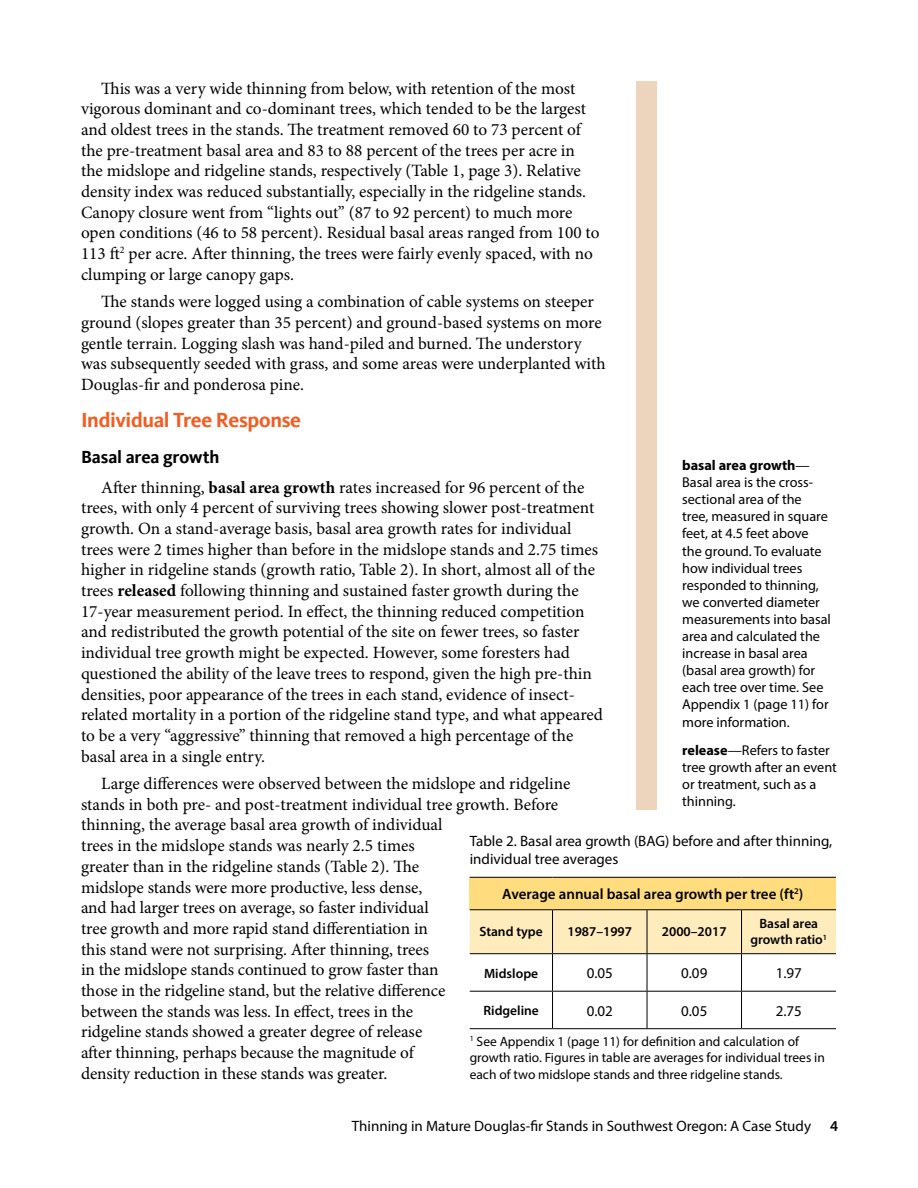
<style>
.page{position:relative;width:918px;height:1188px;background:#fff}
.page>*{position:absolute;margin:0;border:0;box-sizing:border-box;transform-origin:0 0}
.Subhead_14{font:700 21px "Kievit Offc";letter-spacing:-.015em;color:#f15d22}
.Subhead_12{font:700 18px "Kievit Offc";letter-spacing:-.01em;color:#000}
.Body_text{font:17.25px/20.7px "Minion Pro";color:#000}
.t1{font:15px/18px "Myriad Pro";color:#000}
.t2{font:600 15px "Myriad Pro";color:#000}
.t3{font:14.25px/17.1px "Myriad Pro";color:#000}
.t4{font:13.5px/16.5px "Myriad Pro";color:#000}
.t5{font:600 13.5px/16.5px "Myriad Pro";color:#000;text-align:center}
.s1{font-weight:700}
</style>
<div class="page">
<div style="left:636px;top:81px;width:20px;height:729px;background:#edd4bd"></div>
<div style="left:470px;top:877px;width:366px;height:33px;background:#ffdd7e"></div>
<div style="left:470px;top:910px;width:366px;height:43px;background:#ffecbc"></div>
<hr style="left:470px;top:877px;width:83px;height:1px;background:#000">
<hr style="left:553px;top:877px;width:94px;height:1px;background:#000">
<hr style="left:647px;top:877px;width:95px;height:1px;background:#000">
<hr style="left:742px;top:877px;width:94px;height:1px;background:#000">
<hr style="left:470px;top:909px;width:83px;height:1px;background:#000">
<hr style="left:553px;top:909px;width:94px;height:1px;background:#000">
<hr style="left:552px;top:910px;width:1px;height:43px;background:#000">
<hr style="left:647px;top:909px;width:95px;height:1px;background:#000">
<hr style="left:647px;top:910px;width:1px;height:43px;background:#000">
<hr style="left:742px;top:909px;width:94px;height:1px;background:#000">
<hr style="left:741px;top:910px;width:1px;height:43px;background:#000">
<hr style="left:470px;top:953px;width:83px;height:1px;background:#000">
<hr style="left:553px;top:953px;width:94px;height:1px;background:#000">
<hr style="left:552px;top:954px;width:1px;height:37px;background:#000">
<hr style="left:647px;top:953px;width:95px;height:1px;background:#000">
<hr style="left:647px;top:954px;width:1px;height:37px;background:#000">
<hr style="left:742px;top:953px;width:94px;height:1px;background:#000">
<hr style="left:741px;top:954px;width:1px;height:37px;background:#000">
<hr style="left:470px;top:991px;width:83px;height:1px;background:#000">
<hr style="left:553px;top:991px;width:94px;height:1px;background:#000">
<hr style="left:552px;top:992px;width:1px;height:36px;background:#000">
<hr style="left:647px;top:991px;width:95px;height:1px;background:#000">
<hr style="left:647px;top:992px;width:1px;height:36px;background:#000">
<hr style="left:742px;top:991px;width:94px;height:1px;background:#000">
<hr style="left:741px;top:992px;width:1px;height:36px;background:#000">
<hr style="left:470px;top:1028px;width:83px;height:1px;background:#000">
<hr style="left:553px;top:1028px;width:94px;height:1px;background:#000">
<hr style="left:647px;top:1028px;width:95px;height:1px;background:#000">
<hr style="left:742px;top:1028px;width:94px;height:1px;background:#000">
<p class="Body_text" style="left:81px;top:78px;width:520px;text-indent:20px">This was a very wide thinning from below, with retention of the most vigorous dominant and co-dominant trees, which tended to be the largest and oldest trees in the stands. The treatment removed 60 to 73 percent of the pre-treatment basal area and 83 to 88 percent of the trees per acre in the midslope and ridgeline stands, respectively (Table 1, page 3). Relative density index was reduced substantially, especially in the ridgeline stands.<br>Canopy closure went from “lights out” (87 to 92 percent) to much more open conditions (46 to 58 percent). Residual basal areas ranged from 100 to 113 ft<sup>2</sup> per acre. After thinning, the trees were fairly evenly spaced, with no clumping or large canopy gaps.</p>
<p class="Body_text" style="left:81px;top:292px;width:526px;text-indent:20px">The stands were logged using a combination of cable systems on steeper ground (slopes greater than 35 percent) and ground-based systems on more gentle terrain. Logging slash was hand-piled and burned. The understory was subsequently seeded with grass, and some areas were underplanted with Douglas-fir and ponderosa pine.</p>
<h3 class="Subhead_14" style="left:81px;top:408px;width:222px">Individual Tree Response</h3>
<p class="Subhead_12" style="left:81px;top:446px;width:140px">Basal area growth</p>
<p class="Body_text" style="left:81px;top:477px;width:524px;text-indent:20px">After thinning, <span class="s1">basal area growth</span> rates increased for 96 percent of the trees, with only 4 percent of surviving trees showing slower post-treatment growth. On a stand-average basis, basal area growth rates for individual trees were 2 times higher than before in the midslope stands and 2.75 times higher in ridgeline stands (growth ratio, Table 2). In short, almost all of the trees <span class="s1">released</span> following thinning and sustained faster growth during the 17-year measurement period. In effect, the thinning reduced competition and redistributed the growth potential of the site on fewer trees, so faster individual tree growth might be expected. However, some foresters had questioned the ability of the leave trees to respond, given the high pre-thin densities, poor appearance of the trees in each stand, evidence of insect&shy;related mortality in a portion of the ridgeline stand type, and what appeared to be a very “aggressive” thinning that removed a high percentage of the basal area in a single entry.</p>
<p class="Body_text" style="left:81px;top:773px;width:491px;text-indent:20px">Large differences were observed between the midslope and ridgeline stands in both pre- and post-treatment individual tree growth. Before</p>
<p class="t3" style="left:682px;top:457px;width:150px"><span class="s1">basal area growth</span>—<br>Basal area is the cross&shy;sectional area of the tree, measured in square feet, at 4.5 feet above the ground. To evaluate how individual trees responded to thinning, we converted diameter measurements into basal area and calculated the increase in basal area (basal area growth) for each tree over time. See<br>Appendix 1 (page 11) for more information.</p>
<p class="t3" style="left:682px;top:742px;width:156px"><span class="s1">release</span>—Refers to faster tree growth after an event or treatment, such as a thinning.</p>
<p class="Body_text" style="left:81px;top:815px;width:366px">thinning, the average basal area growth of individual trees in the midslope stands was nearly 2.5 times greater than in the ridgeline stands (Table 2). The midslope stands were more productive, less dense, and had larger trees on average, so faster individual tree growth and more rapid stand differentiation in this stand were not surprising. After thinning, trees in the midslope stands continued to grow faster than those in the ridgeline stand, but the relative difference between the stands was less. In effect, trees in the ridgeline stands showed a greater degree of release after thinning, perhaps because the magnitude of density reduction in these stands was greater.</p>
<p class="t1" style="left:470px;top:832px;width:364px">Table 2. Basal area growth (BAG) before and after thinning, individual tree averages</p>
<p class="t2" style="left:502px;top:885px;width:303px">Average annual basal area growth per tree (ft<sup>2</sup>)</p>
<p class="t5" style="left:479px;top:923px;width:65px">Stand type</p>
<p class="t5" style="left:567px;top:923px;width:66px">1987–1997</p>
<p class="t5" style="left:662px;top:923px;width:66px">2000–2017</p>
<p class="t5" style="left:750px;top:915px;width:78px">Basal area growth ratio<sup>1</sup></p>
<p class="t5" style="left:484px;top:964px;width:56px">Midslope</p>
<p class="t1" style="left:587px;top:964px;width:28px">0.05</p>
<p class="t1" style="left:681px;top:964px;width:28px">0.09</p>
<p class="t1" style="left:776px;top:964px;width:28px">1.97</p>
<p class="t5" style="left:483px;top:1002px;width:57px">Ridgeline</p>
<p class="t1" style="left:587px;top:1001px;width:28px">0.02</p>
<p class="t1" style="left:681px;top:1001px;width:28px">0.05</p>
<p class="t1" style="left:776px;top:1001px;width:28px">2.75</p>
<p class="t4" style="left:470px;top:1033px;width:357px"><sup>1</sup> See Appendix 1 (page 11) for definition and calculation of growth ratio. Figures in table are averages for individual trees in each of two midslope stands and three ridgeline stands.</p>
<p class="t1" style="left:352px;top:1117px;width:461px">Thinning in Mature Douglas-fir Stands in Southwest Oregon: A Case Study</p>
<p class="t2" style="left:830px;top:1117px;width:10px">4</p>
</div>
